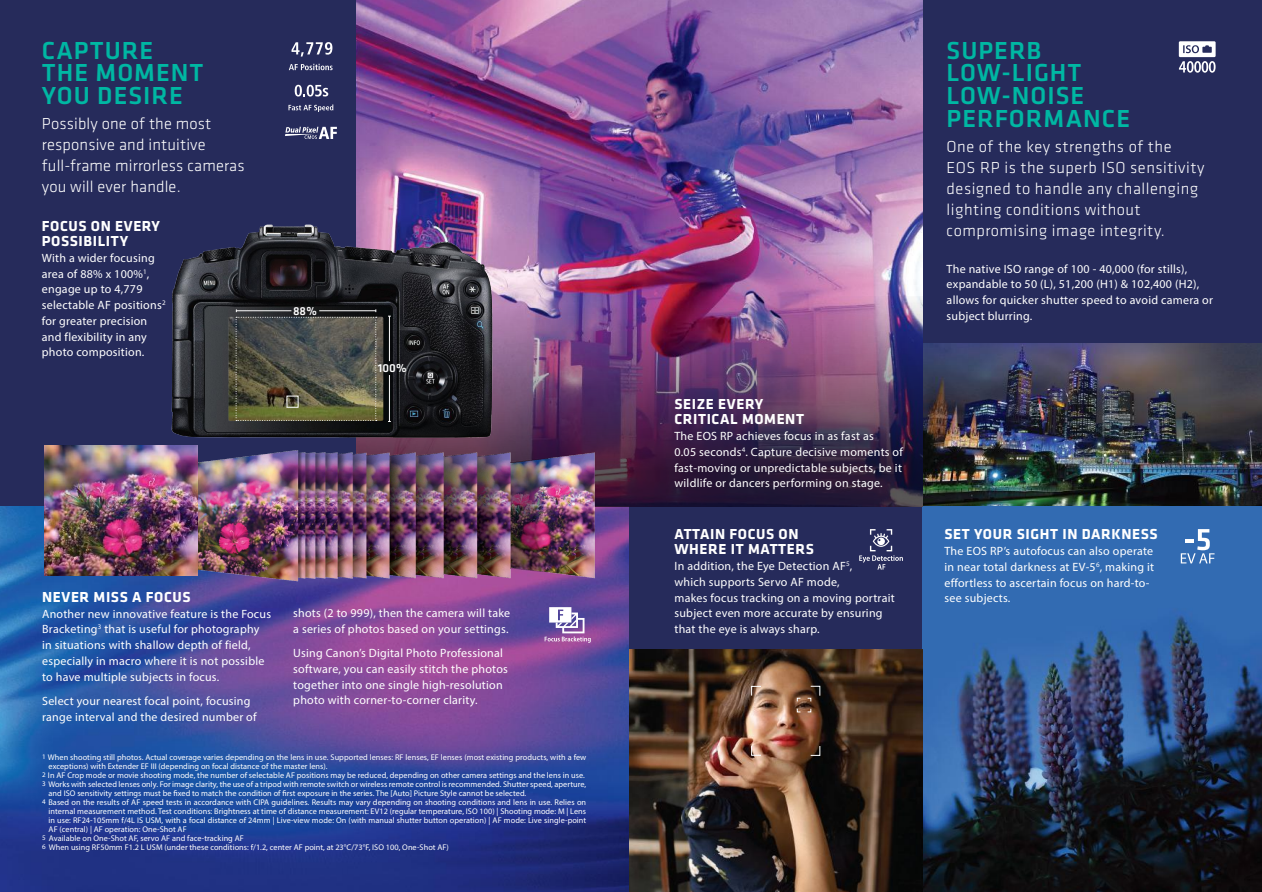
<style>
.page{position:relative;width:1262px;height:892px;background:#fff}
.page>*{position:absolute;margin:0;border:0;box-sizing:border-box;transform-origin:0 0}
.t1{font:500 25.5px/22.5px "Klavika";letter-spacing:.04em;color:#00b7a3}
.t2{font:300 16.5px/21px "Klavika";letter-spacing:.03em;color:#fff}
.t3{font:300 16.5px/21px "Klavika";letter-spacing:.01em;color:#fff}
.Body{font:700 15px/15px "Klavika";letter-spacing:.04em;color:#fff}
.Body-2{font:12px/15.8px "Myriad Pro";letter-spacing:.02em;color:#fff}
.t4{font:500 12px "Klavika";color:#fff}
.Body-3{font:8.25px/9px "Myriad Pro";letter-spacing:.005em;color:#fff}
.s1{font-size:7.05px}
</style>
<div class="page">
<div style="left:0;top:0;width:1262px;height:891px;background:#262b5b"></div>
<img style="left:923px;top:344px;width:339px;height:547px">
<img style="left:356px;top:0;width:567px;height:296px">
<img style="left:629px;top:650px;width:294px;height:241px">
<img style="left:0;top:506px;width:629px;height:385px">
<svg style="left:545px;top:607px;width:46px;height:35px;background:#a28abe"></svg>
<img style="left:503px;top:296px;width:420px;height:210px">
<svg style="left:1179px;top:41px;width:36px;height:32px"></svg>
<svg style="left:751px;top:685px;width:10px;height:11px"></svg>
<svg style="left:751px;top:745px;width:10px;height:10px"></svg>
<svg style="left:807px;top:708px;width:4px;height:4px"></svg>
<svg style="left:807px;top:685px;width:13px;height:17px"></svg>
<svg style="left:797px;top:697px;width:4px;height:5px"></svg>
<svg style="left:810px;top:745px;width:10px;height:10px"></svg>
<svg style="left:797px;top:708px;width:4px;height:4px"></svg>
<img style="left:179px;top:436px;width:422px;height:158px">
<img style="left:44px;top:445px;width:153px;height:130px">
<svg style="left:859px;top:529px;width:44px;height:40px"></svg>
<svg style="left:295px;top:85px;width:33px;height:11px"></svg>
<svg style="left:288px;top:104px;width:45px;height:8px"></svg>
<svg style="left:1181px;top:529px;width:33px;height:34px"></svg>
<svg style="left:285px;top:127px;width:52px;height:12px"></svg>
<img style="left:171px;top:217px;width:332px;height:228px">
<img style="left:228px;top:317px;width:155px;height:104px">
<hr style="left:389px;top:316px;width:1px;height:45px;background:#fff">
<hr style="left:389px;top:375px;width:1px;height:46px;background:#fff">
<svg style="left:236px;top:309px;width:141px;height:112px;background:#565747"></svg>
<svg style="left:291px;top:42px;width:41px;height:15px"></svg>
<svg style="left:289px;top:64px;width:44px;height:6px"></svg>
<p class="t1" style="left:42px;top:40px;width:163px">CAPTURE<br>THE MOMENT<br>YOU DESIRE</p>
<p class="t3" style="left:42px;top:113px;width:204px">Possibly one of the most responsive and intuitive full-frame mirrorless cameras you will ever handle.</p>
<p class="Body" style="left:42px;top:219px;width:120px">FOCUS ON EVERY<br>POSSIBILITY</p>
<p class="Body-2" style="left:42px;top:250px;width:125px">With a wider focusing area of 88% x 100%<sup>1</sup>, engage up to 4,779 selectable AF positions<sup>2 </sup>for greater precision and flexibility in any photo composition.</p>
<p class="t4" style="left:293px;top:304px;width:25px">88%</p>
<p class="t4" style="left:378px;top:361px;width:30px">100%</p>
<p class="Body" style="left:42px;top:589px;width:150px">NEVER MISS A FOCUS</p>
<p class="Body-2" style="left:42px;top:605px;width:231px">Another new innovative feature is the Focus Bracketing<sup>3</sup> that is useful for photography in situations with shallow depth of field, especially in macro where it is not possible to have multiple subjects in focus.</p>
<p class="Body-2" style="left:42px;top:692px;width:216px">Select your nearest focal point, focusing range interval and the desired number of</p>
<p class="Body-2" style="left:293px;top:605px;width:219px">shots (2 to 999), then the camera will take a series of photos based on your settings.</p>
<p class="Body-2" style="left:293px;top:645px;width:216px">Using Canon’s Digital Photo Professional software, you can easily stitch the photos together into one single high-resolution photo with corner-to-corner clarity.</p>
<p class="Body-3" style="left:49px;top:752px;width:539px;text-indent:-6px"><span class="s1">1</span> When shooting still photos. Actual coverage varies depending on the lens in use. Supported lenses: RF lenses, EF lenses (most existing products, with a few exceptions) with Extender EF III (depending on focal distance of the master lens).</p>
<p class="Body-3" style="left:42px;top:770px;width:544px"><span class="s1">2</span> In AF Crop mode or movie shooting mode, the number of selectable AF positions may be reduced, depending on other camera settings and the lens in use.</p>
<p class="Body-3" style="left:49px;top:779px;width:539px;text-indent:-6px"><span class="s1">3</span> Works with selected lenses only. For image clarity, the use of a tripod with remote switch or wireless remote control is recommended. Shutter speed, aperture, and ISO sensitivity settings must be fixed to match the condition of first exposure in the series. The [Auto] Picture Style cannot be selected.</p>
<p class="Body-3" style="left:49px;top:797px;width:539px;text-align:justify;text-indent:-6px"><span class="s1">4</span> Based on the results of AF speed tests in accordance with CIPA guidelines. Results may vary depending on shooting conditions and lens in use. Relies on internal measurement method. Test conditions: Brightness at time of distance measurement: EV12 (regular temperature, ISO 100) | Shooting mode: M | Lens in use: RF24-105mm f/4L IS USM, with a focal distance of 24mm | Live-view mode: On (with manual shutter button operation) | AF mode: Live single-point AF (central) | AF operation: One-Shot AF</p>
<p class="Body-3" style="left:42px;top:833px;width:203px"><span class="s1">5</span> Available on One-Shot AF, servo AF and face-tracking AF</p>
<p class="Body-3" style="left:42px;top:842px;width:408px"><span class="s1">6</span> When using RF50mm F1.2 L USM (under these conditions: f/1.2, center AF point, at 23°C/73°F, ISO 100, One-Shot AF)</p>
<p class="Body" style="left:674px;top:397px;width:131px">SEIZE EVERY<br>CRITICAL MOMENT</p>
<p class="Body-2" style="left:674px;top:428px;width:230px">The EOS RP achieves focus in as fast as<br>0.05 seconds<sup>4</sup>. Capture decisive moments of fast-moving or unpredictable subjects, be it wildlife or dancers performing on stage.</p>
<p class="Body" style="left:674px;top:527px;width:126px">ATTAIN FOCUS ON</p>
<p class="Body" style="left:674px;top:542px;width:141px">WHERE IT MATTERS</p>
<p class="Body-2" style="left:674px;top:558px;width:222px">In addition, the Eye Detection AF<sup>5</sup>,<br>which supports Servo AF mode,<br>makes focus tracking on a moving portrait subject even more accurate by ensuring that the eye is always sharp.</p>
<p class="t1" style="left:946px;top:40px;width:185px">SUPERB<br>LOW-LIGHT<br>LOW-NOISE<br>PERFORMANCE</p>
<p class="t2" style="left:946px;top:136px;width:259px">One of the key strengths of the<br>EOS RP is the superb ISO sensitivity designed to handle any challenging lighting conditions without compromising image integrity.</p>
<p class="Body-2" style="left:946px;top:260px;width:268px">The native ISO range of 100 - 40,000 (for stills), expandable to 50 (L), 51,200 (H1) &amp; 102,400 (H2), allows for quicker shutter speed to avoid camera or subject blurring.</p>
<p class="Body" style="left:944px;top:527px;width:215px">SET YOUR SIGHT IN DARKNESS</p>
<p class="Body-2" style="left:944px;top:543px;width:211px">The EOS RP’s autofocus can also operate in near total darkness at EV-5<sup>6</sup>, making it effortless to ascertain focus on hard-to&shy;see subjects.</p>
</div>
